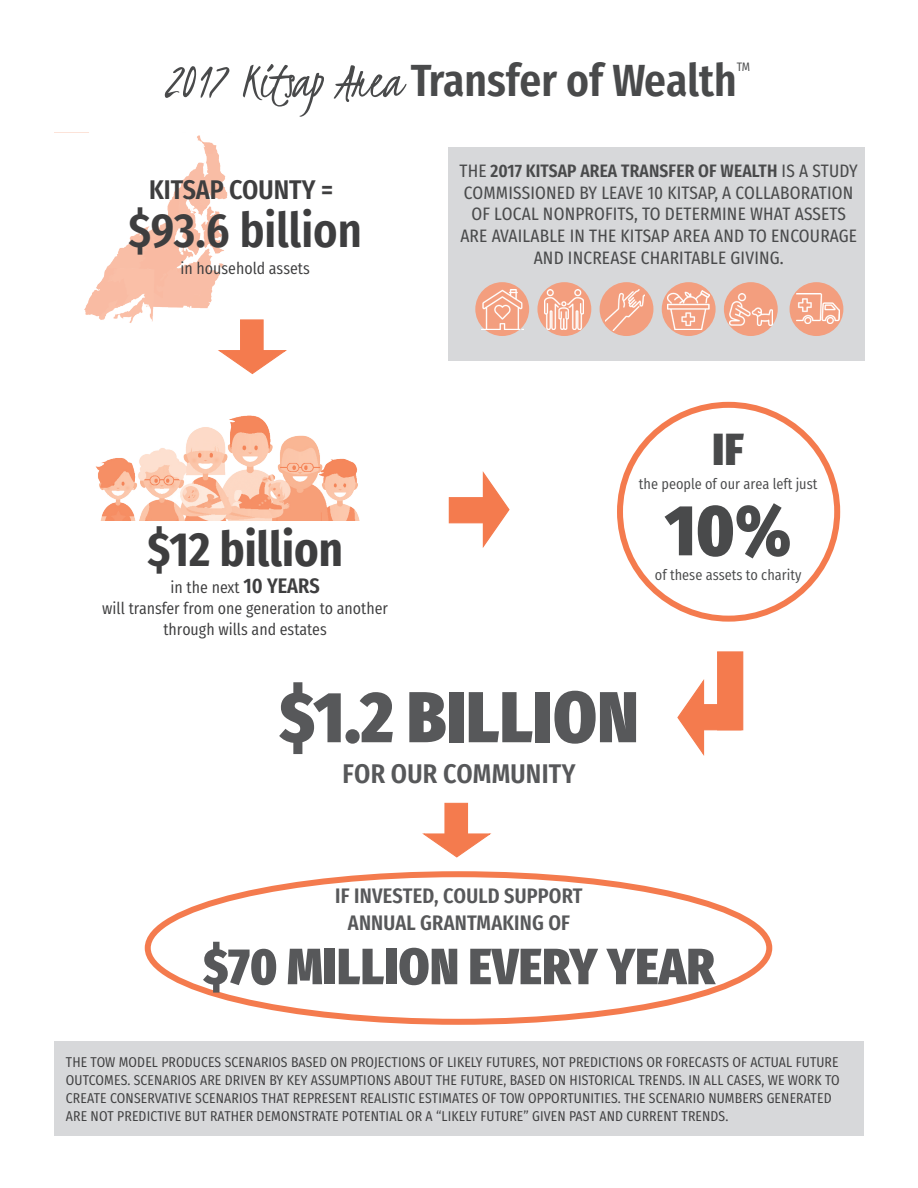
<style>
.page{position:relative;width:918px;height:1188px;background:#fff}
.page>*{position:absolute;margin:0;border:0;box-sizing:border-box;transform-origin:0 0}
.t1{font:800 72px "Fira Sans Condensed";letter-spacing:.01em;color:#57585a}
.t2{font:800 72px "Fira Sans Condensed";color:#494a4b}
.t3{font:800 51px "Fira Sans Condensed";letter-spacing:.01em;color:#57585a}
.t4{font:600 48px "Fira Sans Condensed";color:#3e3e3f}
.t5{font:700 48px "Fira Sans Condensed";color:#3e3e3f}
.t6{font:600 45px "Fira Sans Condensed";color:#494a4b}
.t7{font:800 45px "Fira Sans Condensed";color:#494a4b}
.t8{font:600 27px "Fira Sans Condensed";letter-spacing:.01em;color:#57585a}
.t9{font:600 27px "Fira Sans Condensed";color:#3e3e3f}
.t10{font:600 21px/27px "Fira Sans Condensed";letter-spacing:.01em;color:#57585a;text-align:center}
.t11{font:18px/21.6px "Fira Sans Condensed";letter-spacing:.01em;color:#494a4b;text-align:center}
.t12{font:16.5px/21px "Fira Sans Condensed";color:#3e3e3f;text-align:center}
.t13{font:14.85px "Fira Sans Condensed";color:#494a4b}
.t14{font:14.25px/18px "Fira Sans Condensed";letter-spacing:.01em;color:#3e3e3f}
.t15{font:12.3px "Fira Sans Condensed";color:#494a4b}
.s1{font-family:"Kristi";font-weight:400;font-size:54px}
.s2{font-weight:600;font-size:21px}
.s3{font-weight:600}
</style>
<div class="page">
<div style="left:54px;top:1041px;width:810px;height:95px;background:#d7d8da"></div>
<div style="left:449px;top:147px;width:416px;height:213px;background:#d7d8da"></div>
<div style="left:145px;top:871px;width:627px;height:154px;border:6px solid #f47b4e;border-radius:50%"></div>
<img style="left:84px;top:135px;width:144px;height:188px">
<img style="left:95px;top:415px;width:265px;height:106px">
<div style="left:617px;top:402px;width:223px;height:220px;border:6px solid #f47b4e;border-radius:50%"></div>
<div style="left:475px;top:282px;width:54px;height:54px;background:#f39e7e;border-radius:50%"></div>
<div style="left:537px;top:282px;width:54px;height:54px;background:#f39e7e;border-radius:50%"></div>
<div style="left:600px;top:282px;width:53px;height:54px;background:#f39e7e;border-radius:50%"></div>
<div style="left:662px;top:282px;width:54px;height:54px;background:#f39e7e;border-radius:50%"></div>
<div style="left:724px;top:282px;width:54px;height:54px;background:#f39e7e;border-radius:50%"></div>
<div style="left:790px;top:282px;width:53px;height:54px;background:#f39e7e;border-radius:50%"></div>
<img style="left:797px;top:294px;width:42px;height:30px">
<img style="left:729px;top:294px;width:43px;height:32px">
<img style="left:668px;top:290px;width:42px;height:39px">
<img style="left:605px;top:289px;width:40px;height:42px">
<img style="left:481px;top:289px;width:42px;height:40px">
<img style="left:545px;top:289px;width:39px;height:40px">
<svg style="left:677px;top:679px;width:28px;height:77px"></svg>
<div style="left:717px;top:651px;width:26px;height:79px;background:#f47b4e"></div>
<svg style="left:422px;top:833px;width:70px;height:25px"></svg>
<div style="left:444px;top:803px;width:24px;height:32px;background:#f47b4e;border:1px solid #f47b4e"></div>
<svg style="left:482px;top:471px;width:28px;height:77px"></svg>
<div style="left:449px;top:497px;width:35px;height:26px;background:#f47b4e;border:1px solid #f47b4e"></div>
<div style="left:691px;top:704px;width:51px;height:26px;background:#f47b4e"></div>
<svg style="left:218px;top:350px;width:69px;height:24px"></svg>
<div style="left:240px;top:319px;width:24px;height:33px;background:#f47b4e;border:1px solid #f47b4e"></div>
<h3 class="t6" style="left:165px;top:39px;width:573px"><span class="s1">2017 Kitsap Area</span> Transfer of Wealth</h3>
<p class="t15" style="left:737px;top:56px;width:15px">TM</p>
<h3 class="t9" style="left:149px;top:165px;width:186px">KITSAP COUNTY =</h3>
<h3 class="t4" style="left:128px;top:187px;width:235px">$93.6 billion</h3>
<p class="t12" style="left:181px;top:256px;width:131px">in household assets</p>
<h3 class="t5" style="left:147px;top:506px;width:197px">$12 billion</h3>
<p class="t12" style="left:102px;top:575px;width:287px">in the next <span class="s2">10 YEARS<br></span>will transfer from one generation to another through wills and estates</p>
<p class="t11" style="left:460px;top:158px;width:400px">THE <span class="s3">2017 KITSAP AREA TRANSFER OF WEALTH</span> IS A STUDY COMMISSIONED BY LEAVE 10 KITSAP, A COLLABORATION OF LOCAL NONPROFITS, TO DETERMINE WHAT ASSETS ARE AVAILABLE IN THE KITSAP AREA AND TO ENCOURAGE AND INCREASE CHARITABLE GIVING.</p>
<h3 class="t7" style="left:713px;top:408px;width:33px">IF</h3>
<p class="t13" style="left:639px;top:471px;width:180px">the people of our area left just</p>
<h1 class="t2" style="left:665px;top:464px;width:128px">10%</h1>
<p class="t13" style="left:655px;top:561px;width:148px">of these assets to charity</p>
<h1 class="t1" style="left:280px;top:651px;width:360px">$1.2 BILLION</h1>
<h3 class="t8" style="left:343px;top:749px;width:234px">FOR OUR COMMUNITY</h3>
<h3 class="t10" style="left:335px;top:880px;width:249px">IF INVESTED, COULD SUPPORT<br>ANNUAL GRANTMAKING OF</h3>
<h2 class="t3" style="left:203px;top:920px;width:513px">$70 MILLION EVERY YEAR</h2>
<p class="t14" style="left:66px;top:1051px;width:775px">THE TOW MODEL PRODUCES SCENARIOS BASED ON PROJECTIONS OF LIKELY FUTURES, NOT PREDICTIONS OR FORECASTS OF ACTUAL FUTURE OUTCOMES. SCENARIOS ARE DRIVEN BY KEY ASSUMPTIONS ABOUT THE FUTURE, BASED ON HISTORICAL TRENDS. IN ALL CASES, WE WORK TO CREATE CONSERVATIVE SCENARIOS THAT REPRESENT REALISTIC ESTIMATES OF TOW OPPORTUNITIES. THE SCENARIO NUMBERS GENERATED ARE NOT PREDICTIVE BUT RATHER DEMONSTRATE POTENTIAL OR A “LIKELY FUTURE” GIVEN PAST AND CURRENT TRENDS.</p>
</div>
